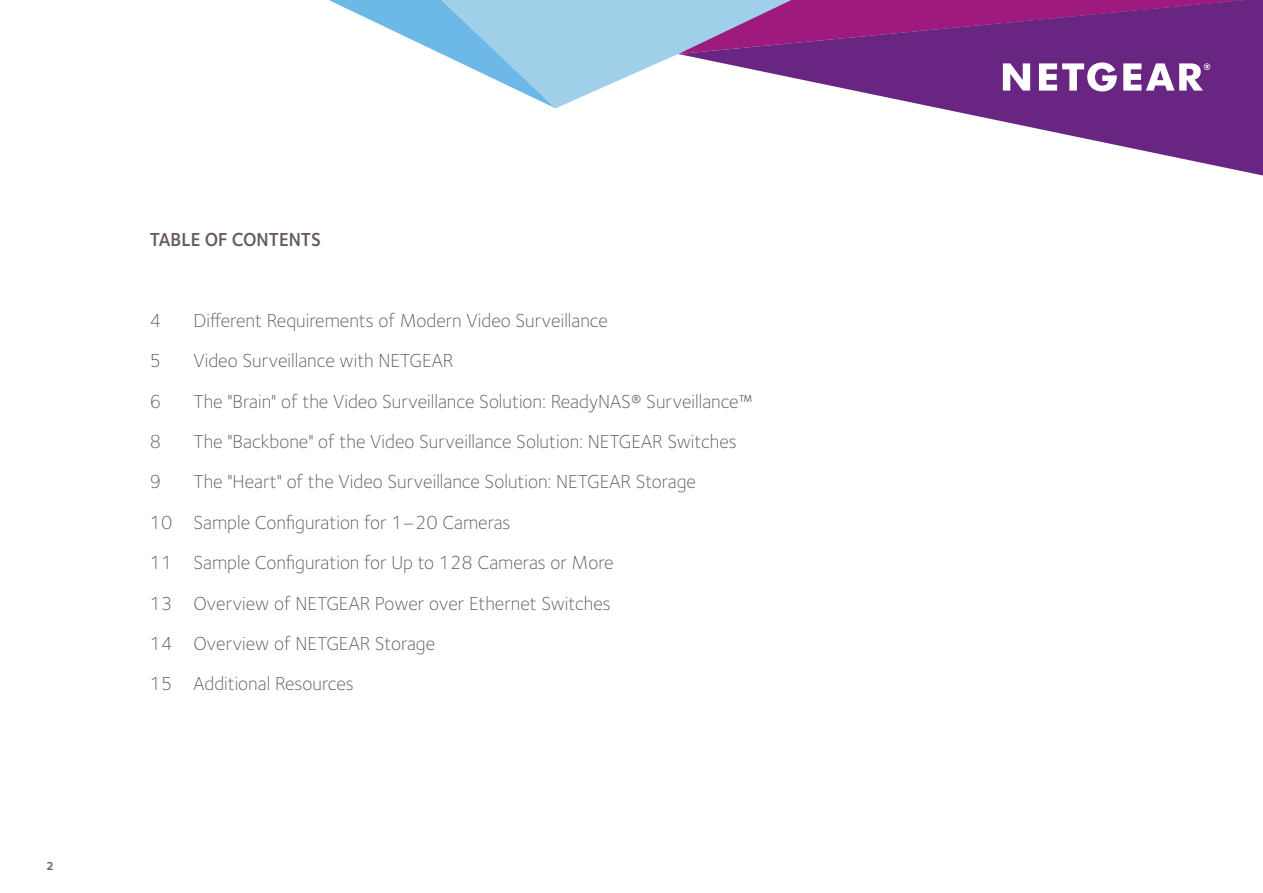
<style>
.page{position:relative;width:1263px;height:893px;background:#fff}
.page>*{position:absolute;margin:0;border:0;box-sizing:border-box;transform-origin:0 0}
.t1{font:300 19.5px/40.3px "Foundry Sterling";color:#665a55}
.t2{font:600 19.5px "Foundry Sterling";color:#665a55;scale:.95 1}
.t3{font:700 12px "Foundry Sterling";color:#706f6f}
</style>
<div class="page">
<svg style="left:938px;top:0;width:325px;height:175px;fill:#682682"></svg>
<svg style="left:329px;top:0;width:918px;height:108px"></svg>
<p class="t3" style="left:46px;top:859px;width:9px">2</p>
<p class="t2" style="left:150px;top:228px;width:182px">TABLE OF CONTENTS</p>
<p class="t1" style="left:150px;top:300px;width:13px">4</p>
<p class="t1" style="left:193px;top:300px;width:416px">Different Requirements of Modern Video Surveillance</p>
<p class="t1" style="left:150px;top:340px;width:13px">5</p>
<p class="t1" style="left:193px;top:340px;width:261px">Video Surveillance with NETGEAR</p>
<p class="t1" style="left:150px;top:381px;width:13px">6</p>
<p class="t1" style="left:193px;top:381px;width:561px">The "Brain" of the Video Surveillance Solution: ReadyNAS® Surveillance™</p>
<p class="t1" style="left:150px;top:421px;width:13px">8</p>
<p class="t1" style="left:193px;top:421px;width:545px">The "Backbone" of the Video Surveillance Solution: NETGEAR Switches</p>
<p class="t1" style="left:150px;top:462px;width:13px">9</p>
<p class="t1" style="left:150px;top:462px;width:548px;text-indent:44px">The "Heart" of the Video Surveillance Solution: NETGEAR Storage 10 Sample Configuration for 1–20 Cameras<br>11 Sample Configuration for Up to 128 Cameras or More<br>13 Overview of NETGEAR Power over Ethernet Switches<br>14 Overview of NETGEAR Storage<br>15 Additional Resources</p>
</div>
